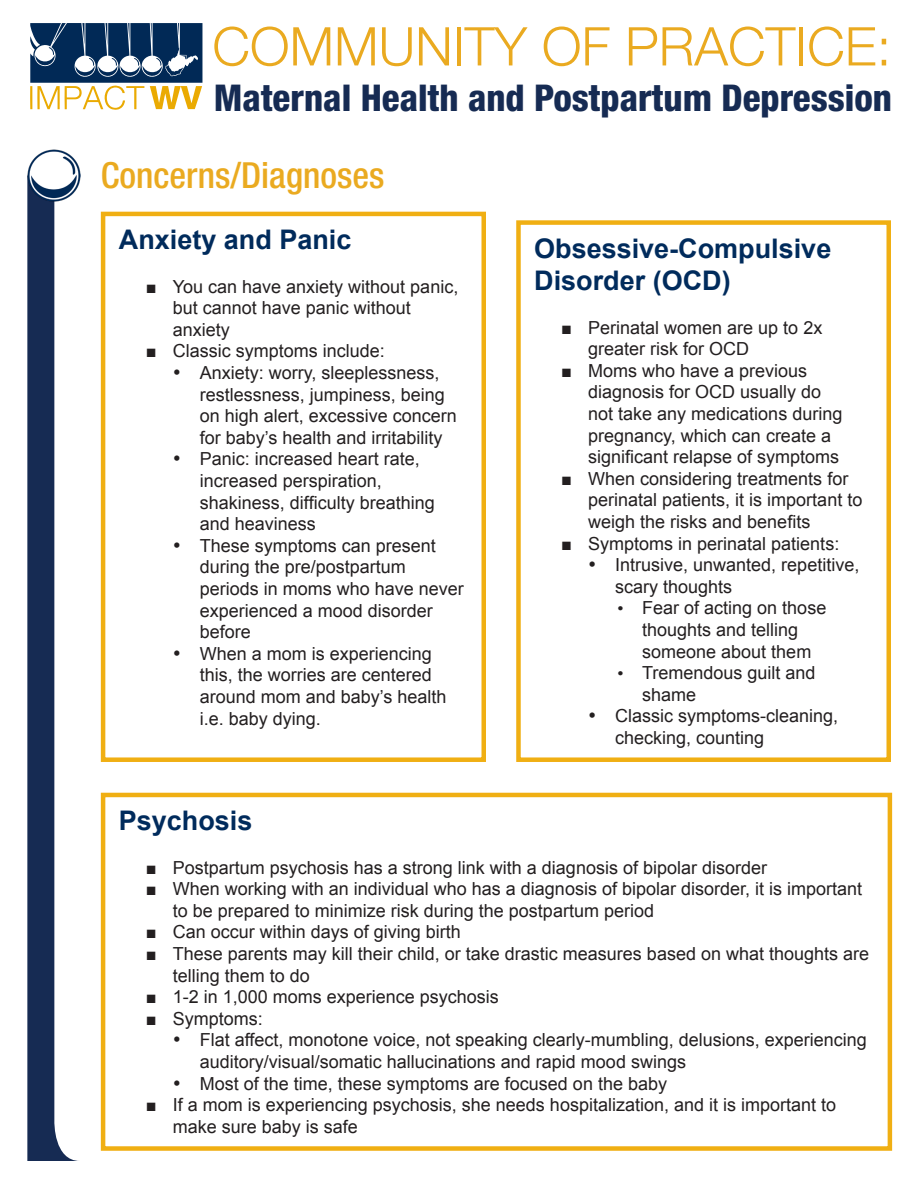
<style>
.page{position:relative;width:918px;height:1188px;background:#fff}
.page>*{position:absolute;margin:0;border:0;box-sizing:border-box;transform-origin:0 0}
.t1{font:300 53.4px "Helvetica Neue LT Std";color:#eaaa20}
.t2{font:800 condensed 36.9px "Helvetica Neue LT Std";color:#162b53}
.t3{font:500 condensed 36px "Helvetica Neue LT Std";color:#eaaa20}
.List_Paragraph{font:700 27px/32.4px "Arial";color:#002b5c}
.t4{font:18px/21.6px "Arial";color:#231f20}
.s1{font-weight:700}
.s2{font-family:"Courier New"}
</style>
<div class="page">
<svg style="left:27px;top:202px;width:52px;height:959px"></svg>
<img style="left:27px;top:149px;width:53px;height:53px">
<svg style="left:30px;top:23px;width:172px;height:87px"></svg>
<div style="left:101px;top:212px;width:385px;height:550px;border:4px solid #f0af13"></div>
<div style="left:516px;top:220px;width:375px;height:542px;border:4px solid #f0af13"></div>
<div style="left:101px;top:793px;width:791px;height:358px;border:4px solid #f0af13"></div>
<p class="t1" style="left:212px;top:14px;width:681px">COMMUNITY OF PRACTICE:</p>
<p class="t2" style="left:214px;top:75px;width:680px">Maternal Health and Postpartum Depression</p>
<p class="t3" style="left:101px;top:154px;width:285px">Concerns/Diagnoses</p>
<p class="List_Paragraph" style="left:119px;top:225px;width:234px">Anxiety and Panic</p>
<p class="t4" style="left:173px;top:276px;width:287px;text-indent:-27px"><span class="s1">■</span> You can have anxiety without panic, but cannot have panic without anxiety</p>
<p class="t4" style="left:146px;top:340px;width:241px"><span class="s1">■</span> Classic symptoms include:</p>
<p class="t4" style="left:200px;top:362px;width:259px;text-indent:-27px">• Anxiety: worry, sleeplessness, restlessness, jumpiness, being on high alert, excessive concern for baby’s health and irritability</p>
<p class="t4" style="left:200px;top:448px;width:237px;text-indent:-27px">• Panic: increased heart rate, increased perspiration, shakiness, difficulty breathing and heaviness</p>
<p class="t4" style="left:200px;top:535px;width:266px;text-indent:-27px">• These symptoms can present during the pre/postpartum periods in moms who have never experienced a mood disorder before</p>
<p class="t4" style="left:200px;top:643px;width:248px;text-indent:-27px">• When a mom is experiencing this, the worries are centered around mom and baby’s health i.e. baby dying.</p>
<p class="List_Paragraph" style="left:534px;top:233px;width:299px">Obsessive-Compulsive<br>Disorder (OCD)</p>
<p class="t4" style="left:588px;top:317px;width:236px;text-indent:-27px"><span class="s1">■</span> Perinatal women are up to 2x greater risk for OCD</p>
<p class="t4" style="left:588px;top:360px;width:256px;text-indent:-27px"><span class="s1">■</span> Moms who have a previous diagnosis for OCD usually do not take any medications during pregnancy, which can create a significant relapse of symptoms</p>
<p class="t4" style="left:588px;top:468px;width:276px;text-indent:-27px"><span class="s1">■</span> When considering treatments for perinatal patients, it is important to weigh the risks and benefits</p>
<p class="t4" style="left:561px;top:533px;width:280px"><span class="s1">■</span> Symptoms in perinatal patients:</p>
<p class="t4" style="left:615px;top:554px;width:246px;text-indent:-27px">• Intrusive, unwanted, repetitive, scary thoughts</p>
<p class="t4" style="left:642px;top:597px;width:186px;text-indent:-27px"><span class="s2">•</span> Fear of acting on those thoughts and telling someone about them</p>
<p class="t4" style="left:642px;top:662px;width:175px;text-indent:-27px"><span class="s2">•</span> Tremendous guilt and shame</p>
<p class="t4" style="left:615px;top:705px;width:225px;text-indent:-27px">• Classic symptoms-cleaning, checking, counting</p>
<p class="List_Paragraph" style="left:119px;top:806px;width:135px">Psychosis</p>
<p class="t4" style="left:146px;top:857px;width:623px"><span class="s1">■</span> Postpartum psychosis has a strong link with a diagnosis of bipolar disorder</p>
<p class="t4" style="left:173px;top:878px;width:691px;text-indent:-27px"><span class="s1">■</span> When working with an individual who has a diagnosis of bipolar disorder, it is important to be prepared to minimize risk during the postpartum period</p>
<p class="t4" style="left:146px;top:921px;width:317px"><span class="s1">■</span> Can occur within days of giving birth</p>
<p class="t4" style="left:173px;top:943px;width:698px;text-indent:-27px"><span class="s1">■</span> These parents may kill their child, or take drastic measures based on what thoughts are telling them to do</p>
<p class="t4" style="left:146px;top:986px;width:355px"><span class="s1">■</span> 1-2 in 1,000 moms experience psychosis</p>
<p class="t4" style="left:146px;top:1008px;width:119px"><span class="s1">■</span> Symptoms:</p>
<p class="t4" style="left:200px;top:1029px;width:668px;text-indent:-27px">• Flat affect, monotone voice, not speaking clearly-mumbling, delusions, experiencing auditory/visual/somatic hallucinations and rapid mood swings</p>
<p class="t4" style="left:173px;top:1073px;width:496px">• Most of the time, these symptoms are focused on the baby</p>
<p class="t4" style="left:173px;top:1094px;width:665px;text-indent:-27px"><span class="s1">■</span> If a mom is experiencing psychosis, she needs hospitalization, and it is important to make sure baby is safe</p>
</div>
